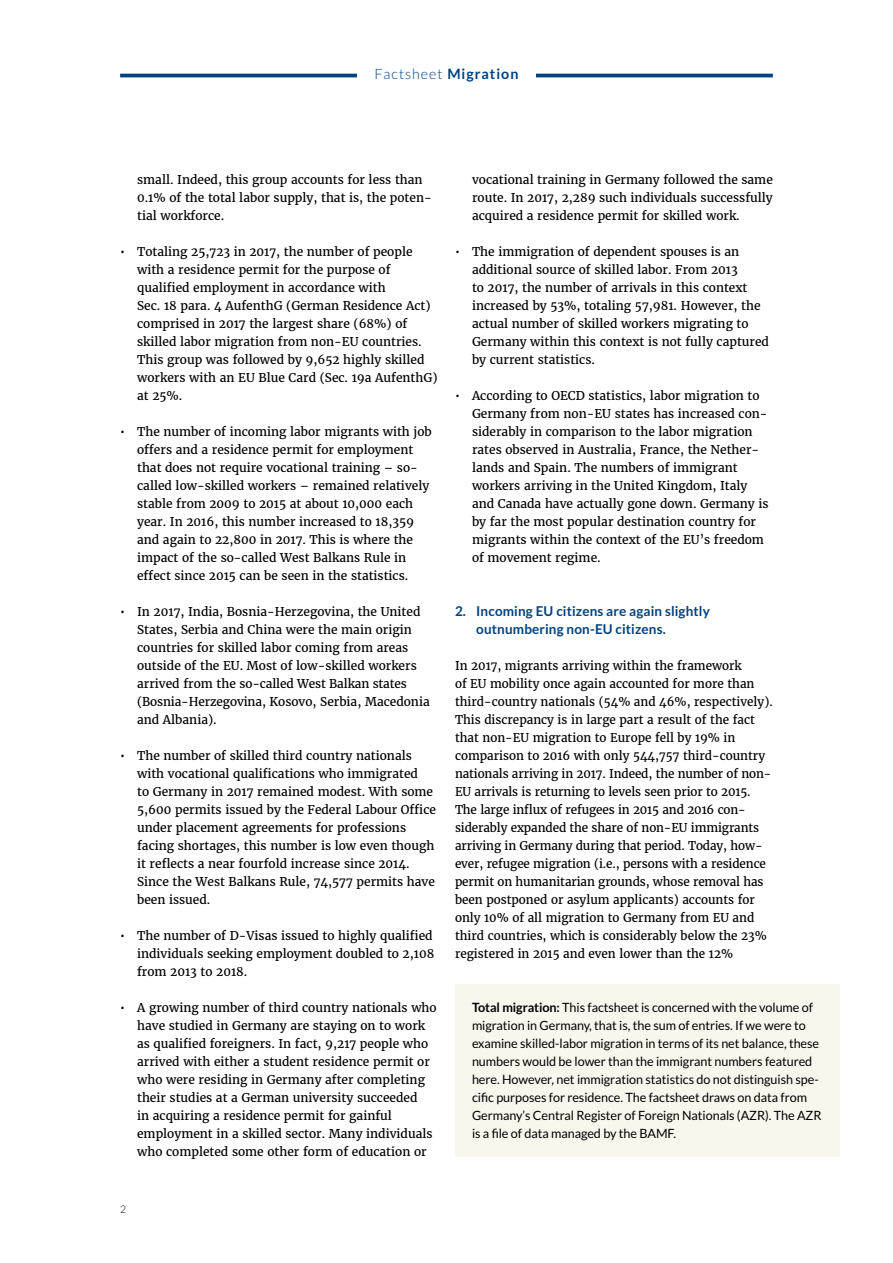
<style>
.page{position:relative;width:893px;height:1263px;background:#fff}
.page>*{position:absolute;margin:0;border:0;box-sizing:border-box;transform-origin:0 0}
.t1{font:300 14.25px "Lato";letter-spacing:.07em;color:#004180}
.t2{font:700 13.5px/18px "Lato";letter-spacing:.01em;color:#004180}
.t3{font:12.75px/18px "Lato";letter-spacing:-.005em;color:#000}
.t4{font:12px/18px "Merriweather";color:#000}
.t5{font:300 10.5px "Lato";color:#000}
.s1{font-weight:700}
</style>
<div class="page">
<hr style="left:120px;top:74px;width:653px;height:3px;background:#004180">
<div style="left:357px;top:68px;width:179px;height:27px;background:#fff"></div>
<div style="left:455px;top:984px;width:385px;height:173px;background:#f9f6ee"></div>
<p class="t1" style="left:374px;top:67px;width:145px">Factsheet <span class="s1">Migration</span></p>
<p class="t4" style="left:137px;top:170px;width:296px">small. Indeed, this group accounts for less than<br>0.1% of the total labor supply, that is, the poten&shy;tial workforce.</p>
<p class="t4" style="left:137px;top:242px;width:302px;text-indent:-17px">• Totaling 25,723 in 2017, the number of people with a residence permit for the purpose of qualified employment in accordance with<br>Sec. 18 para. 4 AufenthG (German Residence Act) comprised in 2017 the largest share (68%) of skilled labor migration from non-EU countries.<br>This group was followed by 9,652 highly skilled workers with an EU Blue Card (Sec. 19a AufenthG) at 25%.</p>
<p class="t4" style="left:137px;top:422px;width:296px;text-indent:-17px">• The number of incoming labor migrants with job offers and a residence permit for employment that does not require vocational training – so&shy;called low-skilled workers – remained relatively stable from 2009 to 2015 at about 10,000 each year. In 2016, this number increased to 18,359 and again to 22,800 in 2017. This is where the impact of the so-called West Balkans Rule in effect since 2015 can be seen in the statistics.</p>
<p class="t4" style="left:137px;top:602px;width:294px;text-indent:-17px">• In 2017, India, Bosnia-Herzegovina, the United States, Serbia and China were the main origin countries for skilled labor coming from areas outside of the EU. Most of low-skilled workers arrived from the so-called West Balkan states (Bosnia-Herzegovina, Kosovo, Serbia, Macedonia and Albania).</p>
<p class="t4" style="left:137px;top:746px;width:300px;text-indent:-17px">• The number of skilled third country nationals with vocational qualifications who immigrated<br>to Germany in 2017 remained modest. With some 5,600 permits issued by the Federal Labour Office under placement agreements for professions facing shortages, this number is low even though it reflects a near fourfold increase since 2014.<br>Since the West Balkans Rule, 74,577 permits have been issued.</p>
<p class="t4" style="left:137px;top:926px;width:299px;text-indent:-17px">• The number of D-Visas issued to highly qualified individuals seeking employment doubled to 2,108 from 2013 to 2018.</p>
<p class="t4" style="left:137px;top:998px;width:301px;text-indent:-17px">• A growing number of third country nationals who have studied in Germany are staying on to work as qualified foreigners. In fact, 9,217 people who arrived with either a student residence permit or who were residing in Germany after completing their studies at a German university succeeded<br>in acquiring a residence permit for gainful employment in a skilled sector. Many individuals who completed some other form of education or</p>
<p class="t4" style="left:472px;top:170px;width:302px;text-align:justify">vocational training in Germany followed the same route. In 2017, 2,289 such individuals successfully acquired a residence permit for skilled work.</p>
<p class="t4" style="left:472px;top:242px;width:298px;text-indent:-17px">• The immigration of dependent spouses is an additional source of skilled labor. From 2013<br>to 2017, the number of arrivals in this context increased by 53%, totaling 57,981. However, the actual number of skilled workers migrating to Germany within this context is not fully captured by current statistics.</p>
<p class="t4" style="left:472px;top:386px;width:298px;text-indent:-17px">• According to OECD statistics, labor migration to Germany from non-EU states has increased con&shy;siderably in comparison to the labor migration rates observed in Australia, France, the Nether&shy;lands and Spain. The numbers of immigrant workers arriving in the United Kingdom, Italy and Canada have actually gone down. Germany is by far the most popular destination country for migrants within the context of the EU’s freedom of movement regime.</p>
<p class="t2" style="left:476px;top:602px;width:235px;text-indent:-21px">2. Incoming EU citizens are again slightly outnumbering non-EU citizens.</p>
<p class="t4" style="left:455px;top:656px;width:319px">In 2017, migrants arriving within the framework<br>of EU mobility once again accounted for more than third-country nationals (54% and 46%, respectively).<br>This discrepancy is in large part a result of the fact that non-EU migration to Europe fell by 19% in comparison to 2016 with only 544,757 third-country nationals arriving in 2017. Indeed, the number of non-EU arrivals is returning to levels seen prior to 2015.<br>The large influx of refugees in 2015 and 2016 con&shy;siderably expanded the share of non-EU immigrants arriving in Germany during that period. Today, how&shy;ever, refugee migration (i.e., persons with a residence permit on humanitarian grounds, whose removal has been postponed or asylum applicants) accounts for only 10% of all migration to Germany from EU and third countries, which is considerably below the 23% registered in 2015 and even lower than the 12%</p>
<p class="t3" style="left:472px;top:998px;width:351px"><span class="s1">Total migration:</span> This factsheet is concerned with the volume of migration in Germany, that is, the sum of entries. If we were to examine skilled-labor migration in terms of its net balance, these numbers would be lower than the immigrant numbers featured here. However, net immigration statistics do not distinguish spe&shy;cific purposes for residence. The factsheet draws on data from Germany’s Central Register of Foreign Nationals (AZR). The AZR is a file of data managed by the BAMF.</p>
<p class="t5" style="left:120px;top:1204px;width:8px">2</p>
</div>
